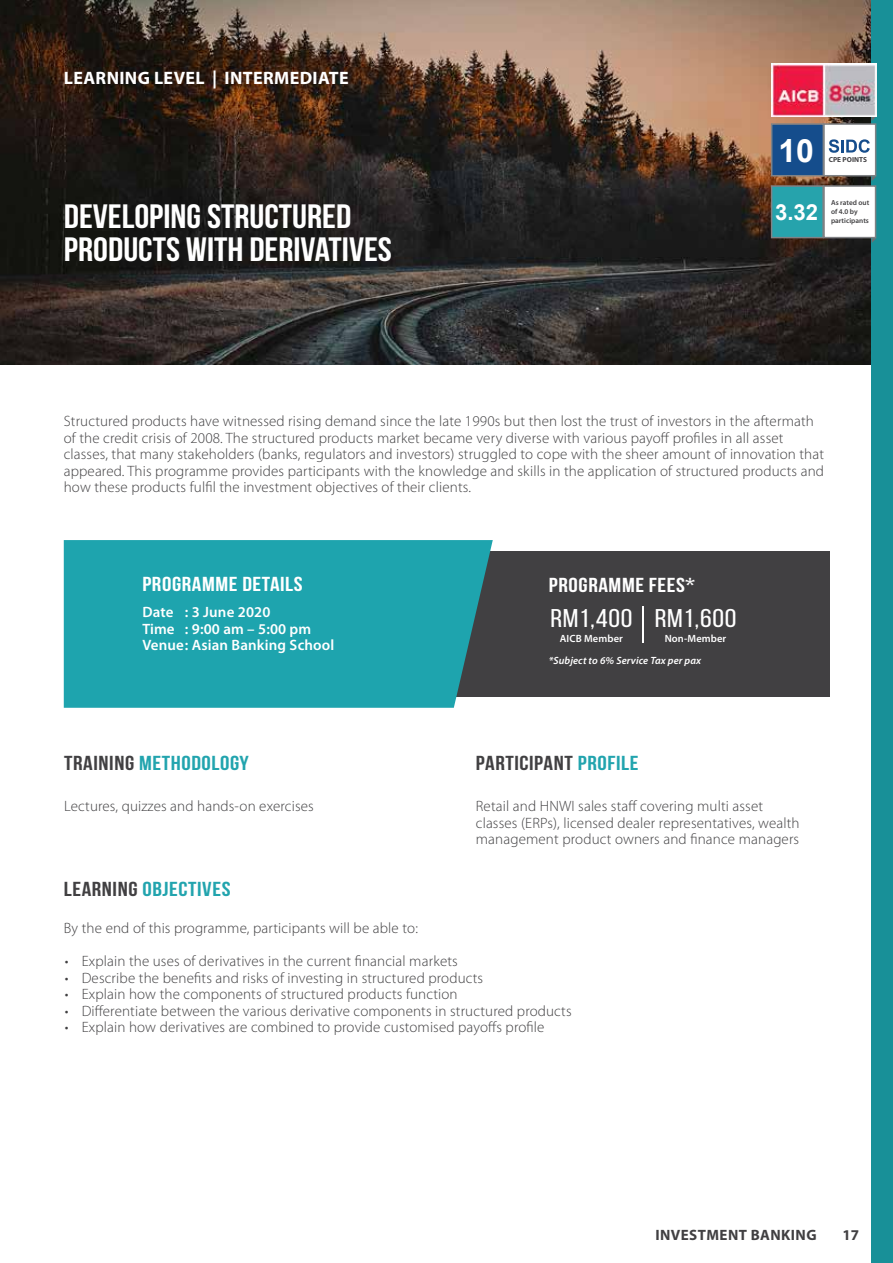
<style>
.page{position:relative;width:893px;height:1263px;background:#fff}
.page>*{position:absolute;margin:0;border:0;box-sizing:border-box;transform-origin:0 0}
.t1{font:700 33.75px/33px "Bebas Neue";color:#fff;scale:1.11 1}
.t2{font:700 31.95px "Arial";color:#fff}
.t3{font:25.65px "Bebas Neue";letter-spacing:.025em;color:#fff;scale:1.17 1}
.t4{font:700 22.2px "Arial";color:#fff}
.t5{font:700 20.25px "Bebas Neue";letter-spacing:.025em;color:#22a4ae;scale:1.17 1}
.t6{font:700 20.25px "Bebas Neue";letter-spacing:.025em;color:#fff;scale:1.17 1}
.t7{font:700 20.25px "Bebas Neue";letter-spacing:.025em;color:#414042;scale:1.17 1}
.t8{font:700 18px "Myriad Pro";letter-spacing:.02em;color:#fff}
.t9{font:300 15px/16.5px "Myriad Pro";letter-spacing:.01em;color:#414042}
.t10{font:600 15px/16.5px "Myriad Pro";letter-spacing:.01em;color:#fff}
.t11{font:700 15px "Myriad Pro";letter-spacing:.03em;color:#414042}
.t12{font:italic 600 10.5px "Myriad Pro";letter-spacing:.01em;color:#fff}
.t13{font:600 10.5px "Myriad Pro";letter-spacing:.01em;color:#fff}
.t14{font:600 7.2px/8.7px "Myriad Pro";color:#414042}
.t15{font:700 7.2px "Myriad Pro";color:#414042}
.s1{color:#414042}
.s2{color:#22a4ae}
</style>
<div class="page">
<img style="left:0;top:0;width:872px;height:364px">
<div style="left:307px;top:551px;width:522px;height:145px;background:#414042"></div>
<div style="left:64px;top:540px;width:429px;height:168px;background:#1ea4ae"></div>
<hr style="left:643px;top:606px;width:1px;height:36px;background:#fff">
<div style="left:872px;top:0;width:21px;height:1263px;background:#189098"></div>
<svg style="left:872px;top:116px;width:4px;height:5px"></svg>
<img style="left:771px;top:64px;width:105px;height:52px">
<svg style="left:872px;top:176px;width:4px;height:5px"></svg>
<div style="left:771px;top:123px;width:53px;height:53px;background:#154d8c;border:2px solid #808285"></div>
<div style="left:823px;top:123px;width:53px;height:53px;background:#fff;border:2px solid #808285"></div>
<svg style="left:829px;top:139px;width:41px;height:14px"></svg>
<svg style="left:872px;top:238px;width:4px;height:5px"></svg>
<div style="left:771px;top:185px;width:53px;height:53px;background:#26a3ac;border:2px solid #808285"></div>
<div style="left:823px;top:185px;width:53px;height:53px;background:#fff;border:2px solid #808285"></div>
<p class="t8" style="left:64px;top:66px;width:286px">LEARNING LEVEL | INTERMEDIATE</p>
<h1 class="t1" style="left:64px;top:199px;width:297px">DEVELOPING STRUCTURED<br>PRODUCTS WITH DERIVATIVES</h1>
<h2 class="t2" style="left:778px;top:128px;width:37px">10</h2>
<p class="t15" style="left:829px;top:155px;width:40px">CPE POINTS</p>
<h3 class="t4" style="left:775px;top:196px;width:45px">3.32</h3>
<p class="t14" style="left:831px;top:198px;width:40px">As rated out of 4.0 by participants</p>
<p class="t9" style="left:64px;top:413px;width:762px">Structured products have witnessed rising demand since the late 1990s but then lost the trust of investors in the aftermath of the credit crisis of 2008. The structured products market became very diverse with various payoff profiles in all asset classes, that many stakeholders (banks, regulators and investors) struggled to cope with the sheer amount of innovation that appeared. This programme provides participants with the knowledge and skills in the application of structured products and how these products fulfil the investment objectives of their clients.</p>
<h3 class="t6" style="left:142px;top:573px;width:139px">PROGRAMME DETAILS</h3>
<h3 class="t6" style="left:549px;top:574px;width:126px">PROGRAMME FEES*</h3>
<h3 class="t3" style="left:550px;top:605px;width:161px">RM1,400 RM1,600</h3>
<p class="t13" style="left:560px;top:632px;width:65px">AICB Member</p>
<p class="t12" style="left:549px;top:653px;width:154px">*Subject to 6% Service Tax per pax</p>
<p class="t10" style="left:142px;top:603px;width:193px">Date : 3 June 2020<br>Time : 9:00 am – 5:00 pm<br>Venue: Asian Banking School</p>
<p class="t13" style="left:665px;top:632px;width:63px">Non-Member</p>
<h3 class="t5" style="left:64px;top:751px;width:159px"><span class="s1">TRAINING</span> METHODOLOGY</h3>
<h3 class="t7" style="left:476px;top:751px;width:141px">PARTICIPANT <span class="s2">PROFILE</span></h3>
<p class="t9" style="left:64px;top:798px;width:251px">Lectures, quizzes and hands-on exercises</p>
<p class="t9" style="left:476px;top:798px;width:325px">Retail and HNWI sales staff covering multi asset classes (ERPs), licensed dealer representatives, wealth management product owners and finance managers</p>
<h3 class="t5" style="left:64px;top:878px;width:144px"><span class="s1">LEARNING</span> OBJECTIVES</h3>
<p class="t9" style="left:64px;top:920px;width:356px">By the end of this programme, participants will be able to:</p>
<p class="t9" style="left:65px;top:953px;width:395px">• Explain the uses of derivatives in the current financial markets</p>
<p class="t9" style="left:65px;top:970px;width:420px">• Describe the benefits and risks of investing in structured products</p>
<p class="t9" style="left:65px;top:986px;width:394px">• Explain how the components of structured products function</p>
<p class="t9" style="left:65px;top:1003px;width:508px">• Differentiate between the various derivative components in structured products</p>
<p class="t9" style="left:65px;top:1019px;width:481px">• Explain how derivatives are combined to provide customised payoffs profile</p>
<p class="t11" style="left:655px;top:1225px;width:163px">INVESTMENT BANKING</p>
<p class="t11" style="left:842px;top:1225px;width:18px">17</p>
</div>
